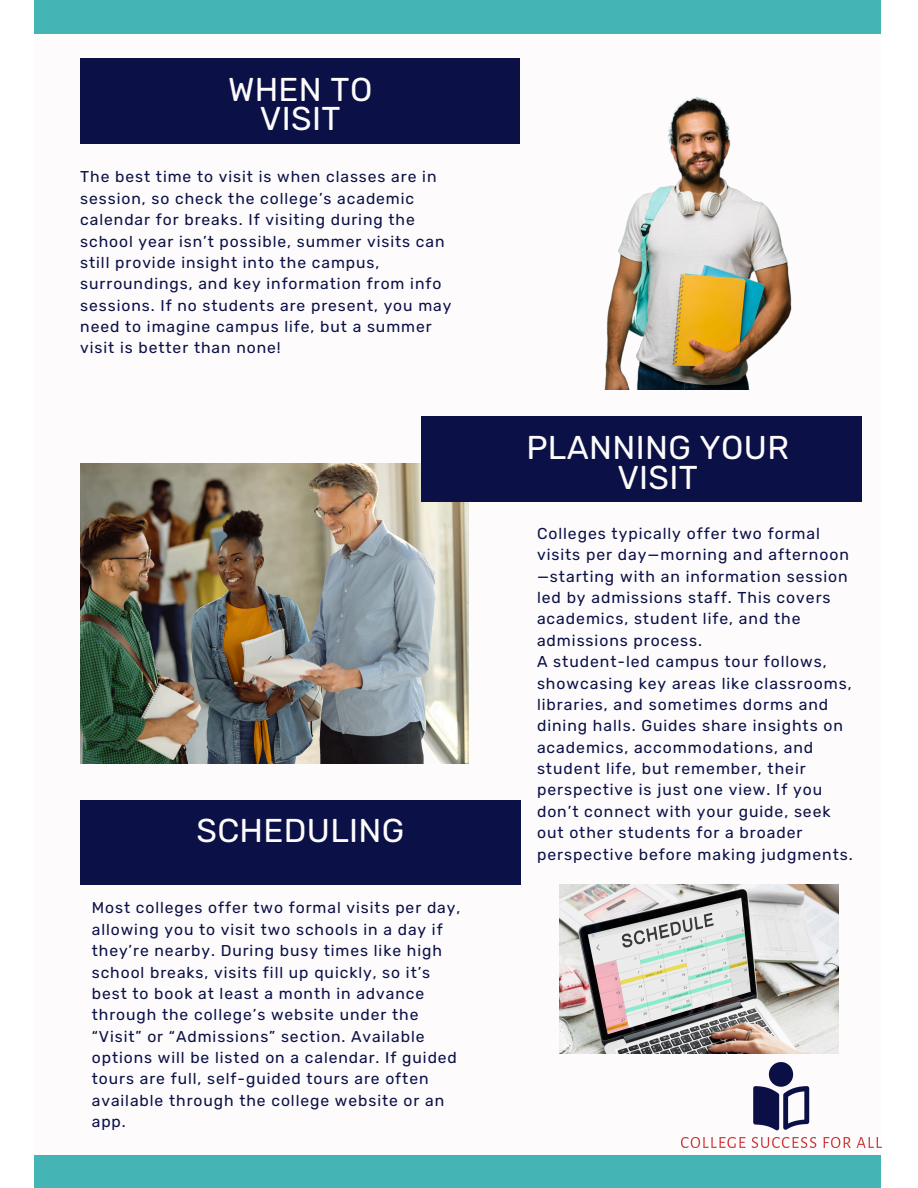
<style>
.page{position:relative;width:918px;height:1188px;background:#fff}
.page>*{position:absolute;margin:0;border:0;box-sizing:border-box;transform-origin:0 0}
.t1{font:33px/29.2px "Rubik";letter-spacing:.01em;color:#fdfbfb;text-align:center}
.t2{font:15.75px/21.3px "Rubik";letter-spacing:.06em;color:#0b1147}
.t3{font:15.6px/21.3px "Rubik";letter-spacing:.06em;color:#0b1147}
</style>
<div class="page">
<div style="left:35px;top:11px;width:846px;height:1166px;background:#fdfbfb"></div>
<div style="left:35px;top:1155px;width:846px;height:33px;background:#44b4b5"></div>
<div style="left:35px;top:0;width:846px;height:34px;background:#44b4b5"></div>
<img style="left:681px;top:1063px;width:200px;height:84px">
<div style="left:80px;top:59px;width:440px;height:84px;background:#0b1147"></div>
<img style="left:80px;top:464px;width:388px;height:299px">
<div style="left:422px;top:417px;width:440px;height:84px;background:#0b1147"></div>
<div style="left:80px;top:800px;width:440px;height:85px;background:#0b1147"></div>
<img style="left:560px;top:885px;width:279px;height:169px">
<img style="left:485px;top:97px;width:307px;height:293px">
<p class="t1" style="left:228px;top:75px;width:146px">WHEN TO<br>VISIT</p>
<h1 class="t3" style="left:80px;top:166px;width:373px">The best time to visit is when classes are in session, so check the college’s academic calendar for breaks. If visiting during the school year isn’t possible, summer visits can still provide insight into the campus, surroundings, and key information from info sessions. If no students are present, you may need to imagine campus life, but a summer visit is better than none!</h1>
<p class="t1" style="left:196px;top:816px;width:209px">SCHEDULING</p>
<h1 class="t3" style="left:92px;top:897px;width:370px">Most colleges offer two formal visits per day, allowing you to visit two schools in a day if they’re nearby. During busy times like high school breaks, visits fill up quickly, so it’s best to book at least a month in advance through the college’s website under the “Visit” or “Admissions” section. Available options will be listed on a calendar. If guided tours are full, self-guided tours are often available through the college website or an app.</h1>
<p class="t1" style="left:526px;top:433px;width:264px">PLANNING YOUR<br>VISIT</p>
<p class="t2" style="left:537px;top:523px;width:313px">Colleges typically offer two formal visits per day—morning and afternoon —starting with an information session led by admissions staff. This covers academics, student life, and the admissions process.</p>
<p class="t2" style="left:537px;top:651px;width:317px">A student-led campus tour follows, showcasing key areas like classrooms, libraries, and sometimes dorms and dining halls. Guides share insights on academics, accommodations, and student life, but remember, their perspective is just one view. If you don’t connect with your guide, seek out other students for a broader perspective before making judgments.</p>
</div>
